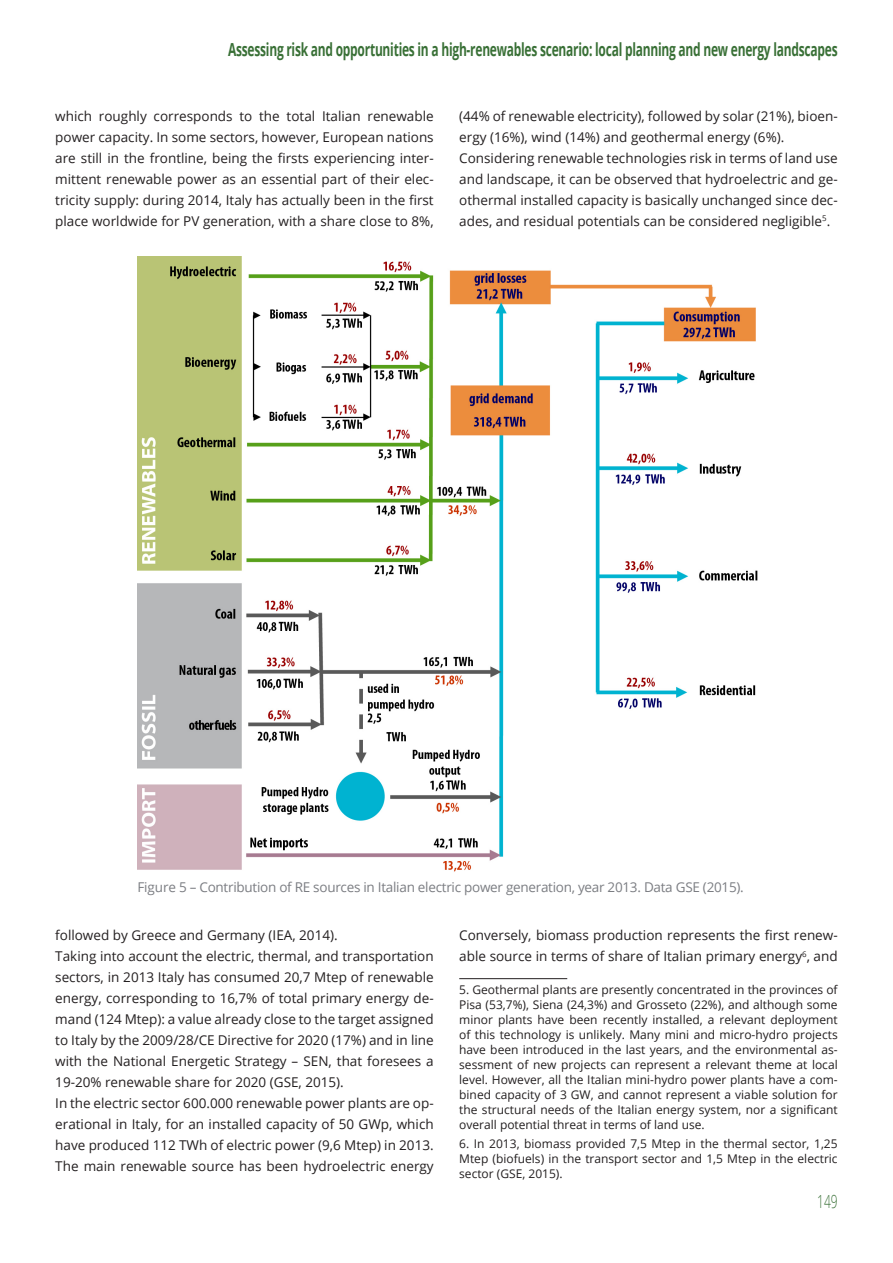
<style>
.page{position:relative;width:893px;height:1263px;background:#fff}
.page>*{position:absolute;margin:0;border:0;box-sizing:border-box;transform-origin:0 0}
.t1{font:700 18px "Open Sans";letter-spacing:-.02em;color:#397036;scale:.67 1}
.t2{font:300 18px "Open Sans";color:#397036;scale:.67 1}
.t3{font:13.5px/21px "Open Sans";color:#231f20}
.t4{font:13.5px "Open Sans";letter-spacing:-.02em;color:#7b7d82}
.t5{font:12px/15px "Open Sans";color:#231f20;text-align:justify}
</style>
<div class="page">
<hr style="left:459px;top:978px;width:108px;height:1px;background:#231f20">
<img style="left:137px;top:256px;width:621px;height:616px">
<h1 class="t1" style="left:228px;top:37px;width:911px">Assessing risk and opportunities in a high-renewables scenario: local planning and new energy landscapes</h1>
<p class="t3" style="left:55px;top:105px;width:380px;text-align:justify">which roughly corresponds to the total Italian renewable power capacity. In some sectors, however, European nations are still in the frontline, being the firsts experiencing inter&shy;mittent renewable power as an essential part of their elec&shy;tricity supply: during 2014, Italy has actually been in the first place worldwide for PV generation, with a share close to 8%,</p>
<p class="t3" style="left:459px;top:105px;width:380px">(44% of renewable electricity), followed by solar (21%), bioen&shy;ergy (16%), wind (14%) and geothermal energy (6%).<br>Considering renewable technologies risk in terms of land use and landscape, it can be observed that hydroelectric and ge&shy;othermal installed capacity is basically unchanged since dec&shy;ades, and residual potentials can be considered negligible<sup>5</sup>.</p>
<p class="t4" style="left:137px;top:877px;width:608px">Figure 5 – Contribution of RE sources in Italian electric power generation, year 2013. Data GSE (2015).</p>
<p class="t3" style="left:55px;top:924px;width:380px">followed by Greece and Germany (IEA, 2014).<br>Taking into account the electric, thermal, and transportation sectors, in 2013 Italy has consumed 20,7 Mtep of renewable energy, corresponding to 16,7% of total primary energy de&shy;mand (124 Mtep): a value already close to the target assigned to Italy by the 2009/28/CE Directive for 2020 (17%) and in line with the National Energetic Strategy – SEN, that foresees a 19-20% renewable share for 2020 (GSE, 2015).<br>In the electric sector 600.000 renewable power plants are op&shy;erational in Italy, for an installed capacity of 50 GWp, which have produced 112 TWh of electric power (9,6 Mtep) in 2013.<br>The main renewable source has been hydroelectric energy</p>
<p class="t3" style="left:459px;top:924px;width:380px">Conversely, biomass production represents the first renew&shy;able source in terms of share of Italian primary energy<sup>6</sup>, and</p>
<p class="t5" style="left:459px;top:981px;width:380px">5. Geothermal plants are presently concentrated in the provinces of Pisa (53,7%), Siena (24,3%) and Grosseto (22%), and although some minor plants have been recently installed, a relevant deployment of this technology is unlikely. Many mini and micro-hydro projects have been introduced in the last years, and the environmental as&shy;sessment of new projects can represent a relevant theme at local level. However, all the Italian mini-hydro power plants have a com&shy;bined capacity of 3 GW, and cannot represent a viable solution for the structural needs of the Italian energy system, nor a significant overall potential threat in terms of land use.</p>
<p class="t5" style="left:459px;top:1136px;width:380px">6. In 2013, biomass provided 7,5 Mtep in the thermal sector, 1,25<br>Mtep (biofuels) in the transport sector and 1,5 Mtep in the electric sector (GSE, 2015).</p>
<h1 class="t2" style="left:817px;top:1189px;width:32px">149</h1>
</div>
